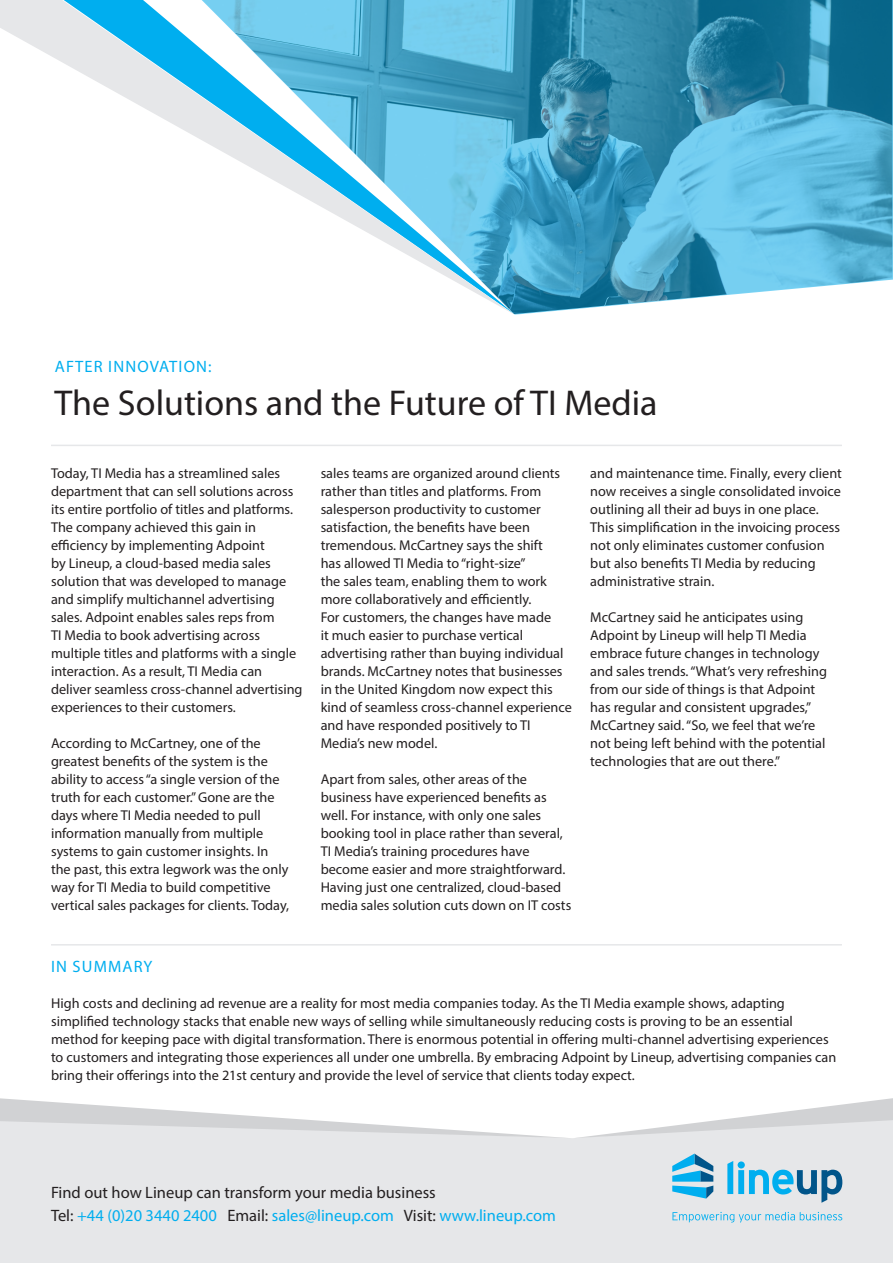
<style>
.page{position:relative;width:893px;height:1263px;background:#fff}
.page>*{position:absolute;margin:0;border:0;box-sizing:border-box;transform-origin:0 0}
.t1{font:36px "Myriad Pro";color:#231f20}
.Body{font:16.5px "Myriad Pro";color:#00aeef}
.Body-2{font:16.5px "Myriad Pro";color:#231f20}
.Subs{font:16.5px "Myriad Pro";letter-spacing:.07em;color:#00aeef}
.Body_1{font:14.25px/18px "Myriad Pro";color:#231f20}
.s1{color:#231f20}
</style>
<div class="page">
<hr style="left:51px;top:445px;width:791px;height:1px;background:#e6e7e9">
<div style="left:0;top:1138px;width:893px;height:125px;background:#e6e7e9"></div>
<svg style="left:672px;top:1153px;width:41px;height:45px;background:#67b8db"></svg>
<svg style="left:727px;top:1161px;width:115px;height:42px;background:#93c5dc"></svg>
<svg style="left:672px;top:1212px;width:170px;height:10px;background:#b6dbea"></svg>
<svg style="left:0;top:1098px;width:893px;height:40px"></svg>
<hr style="left:51px;top:944px;width:791px;height:1px;background:#e6e7e9">
<svg style="left:0;top:0;width:202px;height:140px"></svg>
<svg style="left:202px;top:0;width:691px;height:315px"></svg>
<p class="Subs" style="left:55px;top:356px;width:158px">AFTER INNOVATION:</p>
<p class="t1" style="left:55px;top:381px;width:604px">The Solutions and the Future of TI Media</p>
<p class="Body_1" style="left:51px;top:464px;width:253px">Today, TI Media has a streamlined sales department that can sell solutions across its entire portfolio of titles and platforms.<br>The company achieved this gain in efficiency by implementing Adpoint<br>by Lineup, a cloud-based media sales solution that was developed to manage and simplify multichannel advertising sales. Adpoint enables sales reps from<br>TI Media to book advertising across multiple titles and platforms with a single interaction. As a result, TI Media can deliver seamless cross-channel advertising experiences to their customers.</p>
<p class="Body_1" style="left:51px;top:734px;width:240px">According to McCartney, one of the greatest benefits of the system is the ability to access “a single version of the truth for each customer.” Gone are the days where TI Media needed to pull information manually from multiple systems to gain customer insights. In the past, this extra legwork was the only way for TI Media to build competitive vertical sales packages for clients. Today,</p>
<p class="Body_1" style="left:321px;top:464px;width:253px">sales teams are organized around clients rather than titles and platforms. From salesperson productivity to customer satisfaction, the benefits have been tremendous. McCartney says the shift<br>has allowed TI Media to “right-size”<br>the sales team, enabling them to work more collaboratively and efficiently.<br>For customers, the changes have made<br>it much easier to purchase vertical advertising rather than buying individual brands. McCartney notes that businesses in the United Kingdom now expect this kind of seamless cross-channel experience and have responded positively to TI Media’s new model.</p>
<p class="Body_1" style="left:321px;top:770px;width:252px">Apart from sales, other areas of the business have experienced benefits as well. For instance, with only one sales booking tool in place rather than several, TI Media’s training procedures have become easier and more straightforward.<br>Having just one centralized, cloud-based media sales solution cuts down on IT costs</p>
<p class="Body_1" style="left:590px;top:464px;width:253px">and maintenance time. Finally, every client now receives a single consolidated invoice outlining all their ad buys in one place.<br>This simplification in the invoicing process not only eliminates customer confusion but also benefits TI Media by reducing administrative strain.</p>
<p class="Body_1" style="left:590px;top:608px;width:238px">McCartney said he anticipates using Adpoint by Lineup will help TI Media embrace future changes in technology and sales trends. “What’s very refreshing from our side of things is that Adpoint has regular and consistent upgrades,” McCartney said. “So, we feel that we’re not being left behind with the potential technologies that are out there.”</p>
<p class="Subs" style="left:51px;top:957px;width:103px">IN SUMMARY</p>
<p class="Body_1" style="left:51px;top:994px;width:787px">High costs and declining ad revenue are a reality for most media companies today. As the TI Media example shows, adapting simplified technology stacks that enable new ways of selling while simultaneously reducing costs is proving to be an essential method for keeping pace with digital transformation. There is enormous potential in offering multi-channel advertising experiences to customers and integrating those experiences all under one umbrella. By embracing Adpoint by Lineup, advertising companies can bring their offerings into the 21st century and provide the level of service that clients today expect.</p>
<p class="Body-2" style="left:51px;top:1182px;width:386px">Find out how Lineup can transform your media business</p>
<p class="Body" style="left:51px;top:1205px;width:506px"><span class="s1">Tel:</span> +44 (0)20 3440 2400 <span class="s1">Email:</span> sales@lineup.com <span class="s1">Visit:</span> www.lineup.com</p>
</div>
